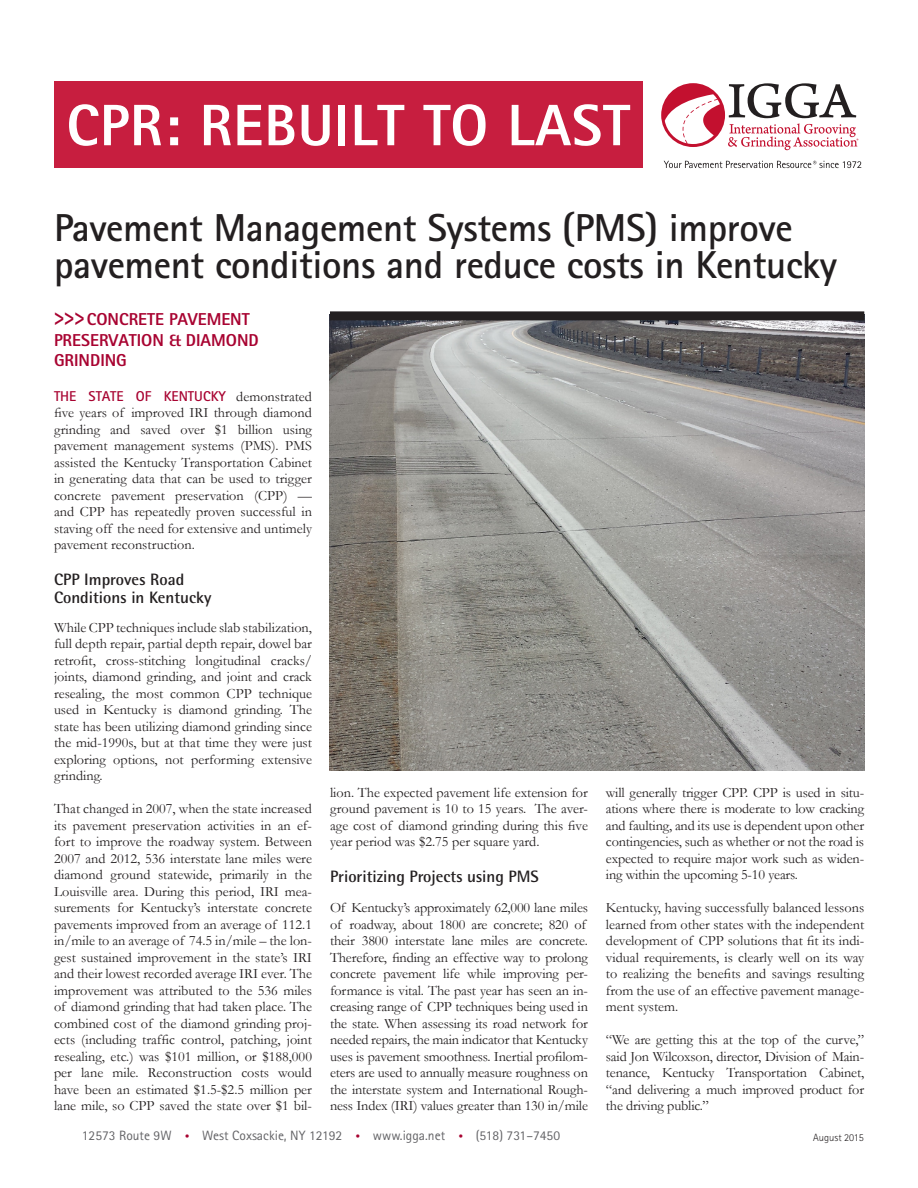
<style>
.page{position:relative;width:918px;height:1188px;background:#fff}
.page>*{position:absolute;margin:0;border:0;box-sizing:border-box;transform-origin:0 0}
.t1{font:800 58.5px "Rotis Sans Serif";letter-spacing:.015em;color:#fff}
.t2{font:700 39px/37.5px "Rotis Sans Serif";letter-spacing:-.01em;color:#231f20}
.t3{font:800 17.25px/20.7px "Rotis Sans Serif";color:#a80331}
.t4{font:700 16.5px/18px "Rotis Semi Sans";color:#231f20}
.t5{font:14.25px/16.5px "Garamond";letter-spacing:-.01em;color:#231f20;text-align:justify}
.t6{font:13.5px "Rotis Sans Serif";color:#636366}
.t7{font:300 10.5px "Rotis Sans Serif";color:#231f20}
.s1{font-size:25.8px}
.s2{font-family:"Rotis Sans Serif";font-weight:700;color:#a80331}
.s3{font-family:"Times";font-size:12px;color:#a80331}
</style>
<div class="page">
<img style="left:330px;top:320px;width:534px;height:450px">
<div style="left:54px;top:81px;width:589px;height:87px;background:#c71e3f"></div>
<div style="left:330px;top:311px;width:534px;height:9px;background:#231f20"></div>
<svg style="left:664px;top:161px;width:197px;height:7px"></svg>
<div style="left:661px;top:83px;width:64px;height:64px;background:#c3102f;border-radius:50%"></div>
<svg style="left:665px;top:94px;width:55px;height:50px"></svg>
<svg style="left:728px;top:83px;width:130px;height:67px"></svg>
<p class="t1" style="left:66px;top:88px;width:565px">CPR: REBUILT TO LAST</p>
<p class="t2" style="left:54px;top:208px;width:785px">Pavement Management Systems (PMS) improve pavement conditions and reduce costs in Kentucky</p>
<p class="t3" style="left:54px;top:308px;width:206px"><span class="s1">&gt;&gt;&gt;</span> CONCRETE PAVEMENT<br>PRESERVATION &amp; DIAMOND<br>GRINDING</p>
<p class="t5" style="left:54px;top:388px;width:260px"><span class="s2">THE STATE OF KENTUCKY</span> demonstrated five years of improved IRI through diamond grinding and saved over $1 billion using pavement management systems (PMS). PMS assisted the Kentucky Transportation Cabinet in generating data that can be used to trigger concrete pavement preservation (CPP) — and CPP has repeatedly proven successful in staving off the need for extensive and untimely pavement reconstruction.</p>
<p class="t4" style="left:54px;top:570px;width:159px">CPP Improves Road<br>Conditions in Kentucky</p>
<p class="t5" style="left:54px;top:619px;width:260px">While CPP techniques include slab stabilization, full depth repair, partial depth repair, dowel bar retrofit, cross-stitching longitudinal cracks/ joints, diamond grinding, and joint and crack resealing, the most common CPP technique used in Kentucky is diamond grinding. The state has been utilizing diamond grinding since the mid-1990s, but at that time they were just exploring options, not performing extensive grinding.</p>
<p class="t5" style="left:54px;top:800px;width:260px">That changed in 2007, when the state increased its pavement preservation activities in an ef&shy;fort to improve the roadway system. Between 2007 and 2012, 536 interstate lane miles were diamond ground statewide, primarily in the Louisville area. During this period, IRI mea&shy;surements for Kentucky’s interstate concrete pavements improved from an average of 112.1 in/mile to an average of 74.5 in/mile – the lon&shy;gest sustained improvement in the state’s IRI and their lowest recorded average IRI ever. The improvement was attributed to the 536 miles of diamond grinding that had taken place. The combined cost of the diamond grinding proj&shy;ects (including traffic control, patching, joint resealing, etc.) was $101 million, or $188,000 per lane mile. Reconstruction costs would have been an estimated $1.5-$2.5 million per lane mile, so CPP saved the state over $1 bil-</p>
<p class="t5" style="left:330px;top:784px;width:260px">lion. The expected pavement life extension for ground pavement is 10 to 15 years. The aver&shy;age cost of diamond grinding during this five year period was $2.75 per square yard.</p>
<p class="t4" style="left:330px;top:867px;width:210px">Prioritizing Projects using PMS</p>
<p class="t5" style="left:330px;top:899px;width:260px;text-align:left">Of Kentucky’s approximately 62,000 lane miles of roadway, about 1800 are concrete; 820 of their 3800 interstate lane miles are concrete.<br>Therefore, finding an effective way to prolong concrete pavement life while improving per&shy;formance is vital. The past year has seen an in&shy;creasing range of CPP techniques being used in the state. When assessing its road network for needed repairs, the main indicator that Kentucky uses is pavement smoothness. Inertial profilom&shy;eters are used to annually measure roughness on the interstate system and International Rough&shy;ness Index (IRI) values greater than 130 in/mile</p>
<p class="t6" style="left:82px;top:1128px;width:480px">12573 Route 9W <span class="s3">•</span> West Coxsackie, NY 12192 <span class="s3">•</span> www.igga.net <span class="s3">•</span> (518) 731–7450</p>
<p class="t5" style="left:606px;top:784px;width:260px">will generally trigger CPP. CPP is used in situ&shy;ations where there is moderate to low cracking and faulting, and its use is dependent upon other contingencies, such as whether or not the road is expected to require major work such as widen&shy;ing within the upcoming 5-10 years.</p>
<p class="t5" style="left:606px;top:899px;width:260px">Kentucky, having successfully balanced lessons learned from other states with the independent development of CPP solutions that fit its indi&shy;vidual requirements, is clearly well on its way to realizing the benefits and savings resulting from the use of an effective pavement manage&shy;ment system.</p>
<p class="t5" style="left:606px;top:1031px;width:260px">“We are getting this at the top of the curve,” said Jon Wilcoxson, director, Division of Main&shy;tenance, Kentucky Transportation Cabinet, “and delivering a much improved product for the driving public.”</p>
<p class="t7" style="left:813px;top:1131px;width:52px">August 2015</p>
</div>
